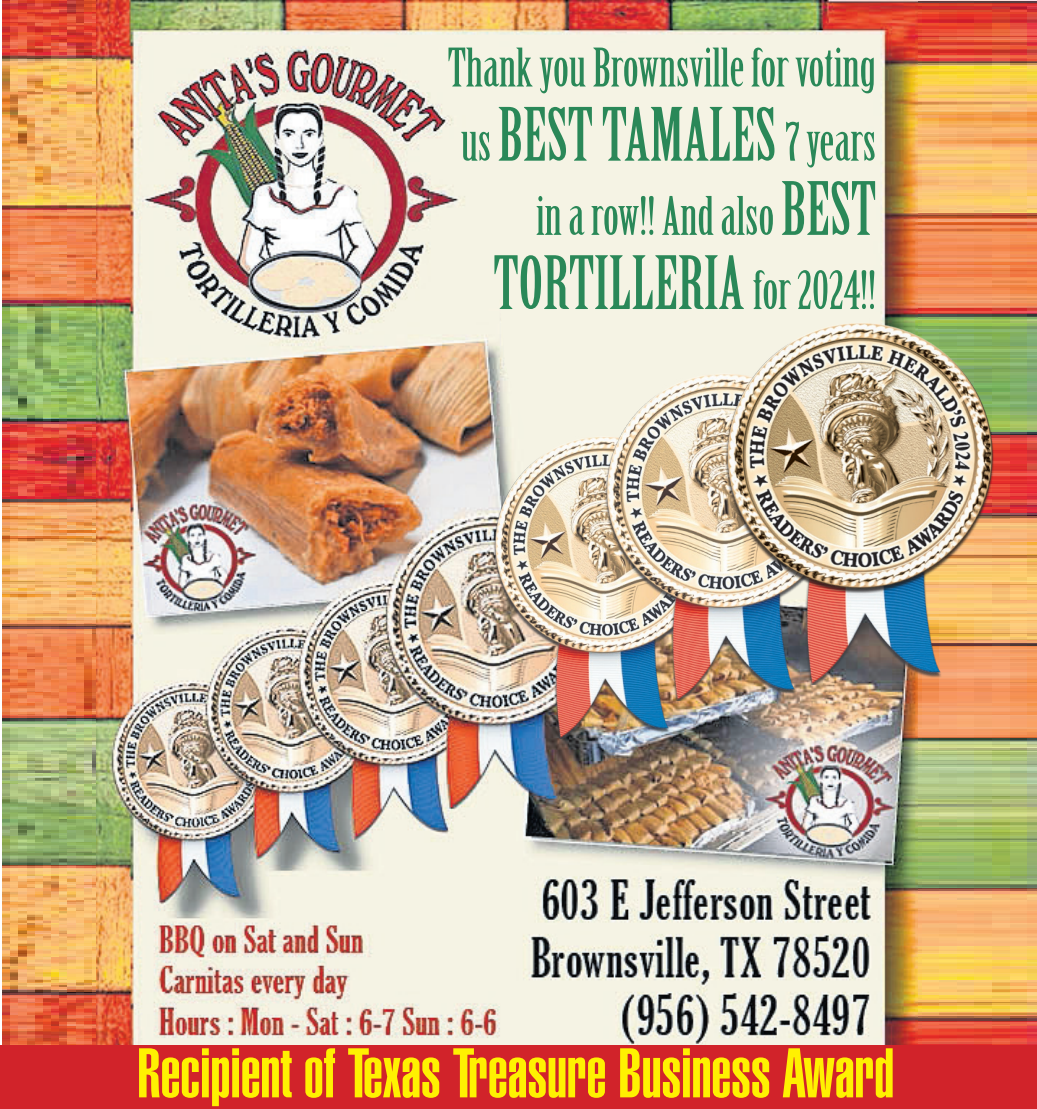
<style>
.page{position:relative;width:1037px;height:1109px;background:#fff}
.page>*{position:absolute;margin:0;border:0;box-sizing:border-box;transform-origin:0 0}
.t1{font:71.7px "Birch";color:#2a8858;scale:1.07 1}
.t2{font:900 extra-condensed 69px "Helvetica";color:#fff101}
.t3{font:51.9px "Birch";color:#2a8858;scale:1.07 1}
.s1{font-size:51.9px}
.s2{font-size:71.7px}
</style>
<div class="page">
<img style="left:218px;top:0;width:819px;height:1044px">
<img style="left:2px;top:0;width:216px;height:1044px">
<div style="left:499px;top:42px;width:371px;height:393px;background:#f5f3e4"></div>
<img style="left:477px;top:435px;width:252px;height:303px">
<img style="left:588px;top:373px;width:273px;height:327px">
<div style="left:0;top:1044px;width:1037px;height:64px;background:#d1232a"></div>
<img style="left:713px;top:605px;width:300px;height:79px">
<img style="left:705px;top:321px;width:309px;height:284px">
<p class="t3" style="left:448px;top:40px;width:402px">Thank you Brownsville for voting</p>
<h1 class="t1" style="left:461px;top:97px;width:389px"><span class="s1">us</span> BEST TAMALES <span class="s1">7 years</span></h1>
<p class="t3" style="left:536px;top:189px;width:319px">in a row!! And also <span class="s2">BEST</span></p>
<h1 class="t1" style="left:493px;top:245px;width:359px">TORTILLERIA <span class="s1">for 2024!!</span></h1>
<h2 class="t2" style="left:137px;top:1033px;width:758px">Recipient of Texas Treasure Business Award</h2>
</div>
